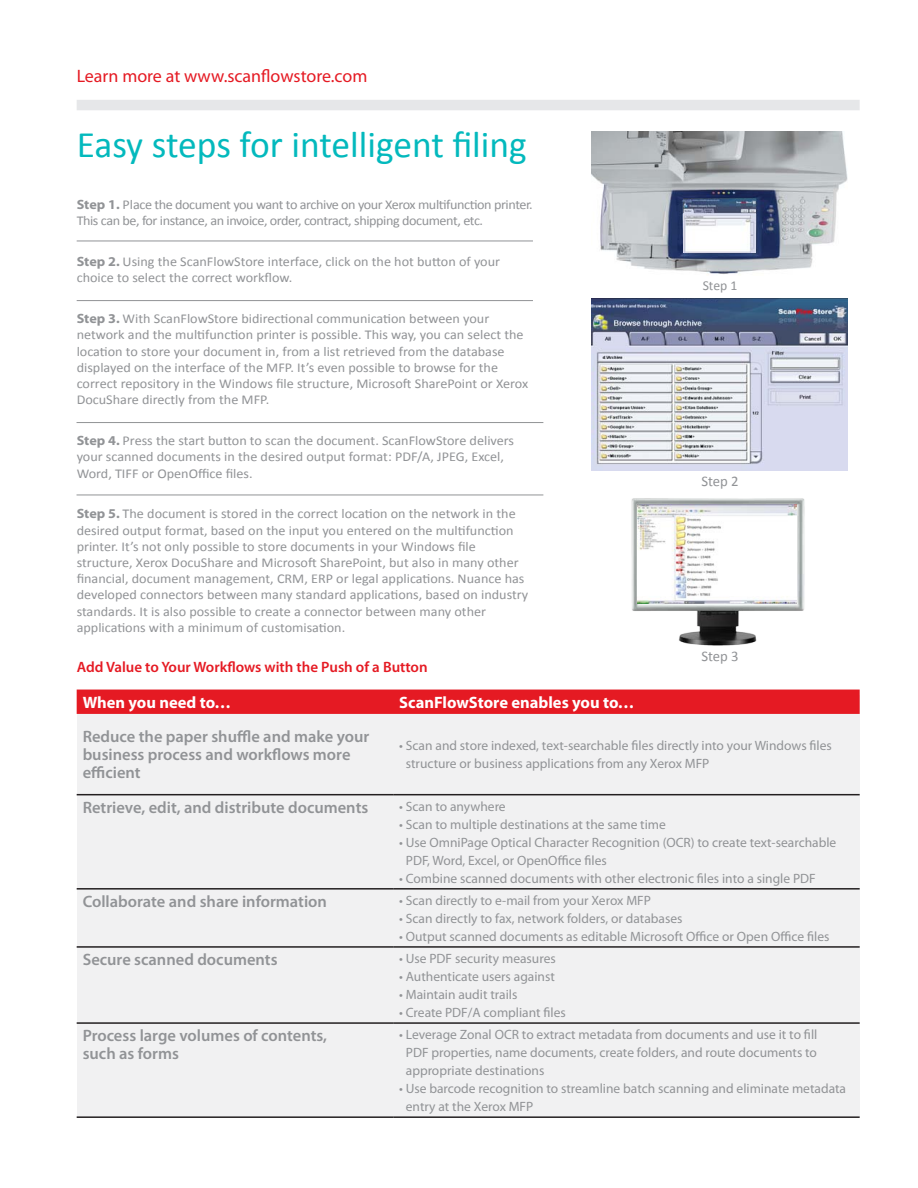
<style>
.page{position:relative;width:918px;height:1188px;background:#fff}
.page>*{position:absolute;margin:0;border:0;box-sizing:border-box;transform-origin:0 0}
.t1{font:37.5px "Calibri";color:#03b9bd}
.t2{font:18px "Myriad Pro";color:#e51a23}
.t3{font:600 16.5px/18px "Myriad Pro";color:#919396}
.t4{font:700 16.5px "Myriad Pro";color:#fff}
.t5{font:600 15px "Myriad Pro";color:#e51a23}
.t6{font:14.7px "Calibri";color:#919396}
.t7{font:13.65px "Calibri";color:#919396}
.t8{font:13.5px/16.2px "Calibri";color:#919396;scale:1.05 1}
.t9{font:13.5px/18px "Myriad Pro";color:#919396}
.t10{font:13.5px/16.2px "Calibri";letter-spacing:-.03em;color:#919396;scale:1.05 1}
.s1{font-family:"Myriad Pro";font-weight:700}
</style>
<div class="page">
<div style="left:77px;top:696px;width:783px;height:421px;background:#f1f1f2"></div>
<div style="left:77px;top:100px;width:783px;height:10px;background:#e6e7e9"></div>
<div style="left:77px;top:690px;width:783px;height:24px;background:#e51a23"></div>
<hr style="left:77px;top:794px;width:316px;height:1px;background:#231f20">
<hr style="left:393px;top:794px;width:467px;height:1px;background:#231f20">
<hr style="left:77px;top:888px;width:316px;height:2px;background:#231f20">
<hr style="left:393px;top:888px;width:467px;height:2px;background:#231f20">
<hr style="left:77px;top:946px;width:316px;height:2px;background:#231f20">
<hr style="left:393px;top:946px;width:467px;height:2px;background:#231f20">
<hr style="left:77px;top:1022px;width:316px;height:2px;background:#231f20">
<hr style="left:393px;top:1022px;width:467px;height:2px;background:#231f20">
<hr style="left:77px;top:1116px;width:316px;height:2px;background:#231f20">
<hr style="left:393px;top:1116px;width:467px;height:2px;background:#231f20">
<hr style="left:77px;top:495px;width:466px;height:1px;background:#919396">
<hr style="left:77px;top:422px;width:466px;height:1px;background:#919396">
<hr style="left:77px;top:300px;width:456px;height:1px;background:#919396">
<hr style="left:77px;top:241px;width:456px;height:1px;background:#919396">
<img style="left:592px;top:131px;width:255px;height:143px">
<img style="left:592px;top:298px;width:255px;height:173px">
<img style="left:631px;top:498px;width:174px;height:148px">
<img style="left:683px;top:198px;width:73px;height:54px">
<img style="left:638px;top:504px;width:159px;height:100px">
<p class="t2" style="left:77px;top:65px;width:292px">Learn more at www.scanflowstore.com</p>
<p class="t1" style="left:77px;top:121px;width:452px">Easy steps for intelligent filing</p>
<p class="t10" style="left:77px;top:196px;width:436px"><span class="s1">Step 1.</span> Place the document you want to archive on your Xerox multifunction printer.<br>This can be, for instance, an invoice, order, contract, shipping document, etc.</p>
<p class="t8" style="left:77px;top:253px;width:405px"><span class="s1">Step 2.</span> Using the ScanFlowStore interface, click on the hot button of your choice to select the correct workflow.</p>
<p class="t8" style="left:77px;top:310px;width:432px"><span class="s1">Step 3.</span> With ScanFlowStore bidirectional communication between your network and the multifunction printer is possible. This way, you can select the location to store your document in, from a list retrieved from the database displayed on the interface of the MFP. It’s even possible to browse for the correct repository in the Windows file structure, Microsoft SharePoint or Xerox DocuShare directly from the MFP.</p>
<p class="t8" style="left:77px;top:432px;width:418px"><span class="s1">Step 4.</span> Press the start button to scan the document. ScanFlowStore delivers your scanned documents in the desired output format: PDF/A, JPEG, Excel,<br>Word, TIFF or OpenOffice files.</p>
<p class="t8" style="left:77px;top:505px;width:432px"><span class="s1">Step 5.</span> The document is stored in the correct location on the network in the desired output format, based on the input you entered on the multifunction printer. It’s not only possible to store documents in your Windows file structure, Xerox DocuShare and Microsoft SharePoint, but also in many other financial, document management, CRM, ERP or legal applications. Nuance has developed connectors between many standard applications, based on industry standards. It is also possible to create a connector between many other applications with a minimum of customisation.</p>
<p class="t5" style="left:77px;top:658px;width:353px">Add Value to Your Workflows with the Push of a Button</p>
<p class="t7" style="left:703px;top:277px;width:36px">Step 1</p>
<p class="t6" style="left:701px;top:472px;width:39px">Step 2</p>
<p class="t6" style="left:701px;top:647px;width:39px">Step 3</p>
<p class="t4" style="left:83px;top:692px;width:150px">When you need to…</p>
<p class="t4" style="left:399px;top:692px;width:237px">ScanFlowStore enables you to…</p>
<p class="t3" style="left:83px;top:728px;width:288px">Reduce the paper shuffle and make your business process and workflows more efficient</p>
<p class="t9" style="left:406px;top:737px;width:428px;text-indent:-7px">• Scan and store indexed, text-searchable files directly into your Windows files structure or business applications from any Xerox MFP</p>
<p class="t3" style="left:83px;top:798px;width:287px">Retrieve, edit, and distribute documents</p>
<p class="t9" style="left:399px;top:797px;width:108px">• Scan to anywhere</p>
<p class="t9" style="left:399px;top:815px;width:268px">• Scan to multiple destinations at the same time</p>
<p class="t9" style="left:406px;top:833px;width:432px;text-indent:-7px">• Use OmniPage Optical Character Recognition (OCR) to create text-searchable<br>PDF, Word, Excel, or OpenOffice files</p>
<p class="t9" style="left:399px;top:869px;width:418px">• Combine scanned documents with other electronic files into a single PDF</p>
<p class="t3" style="left:83px;top:892px;width:246px">Collaborate and share information</p>
<p class="t9" style="left:399px;top:891px;width:253px">• Scan directly to e-mail from your Xerox MFP</p>
<p class="t9" style="left:399px;top:909px;width:285px">• Scan directly to fax, network folders, or databases</p>
<p class="t9" style="left:399px;top:927px;width:432px">• Output scanned documents as editable Microsoft Office or Open Office files</p>
<p class="t3" style="left:83px;top:950px;width:196px">Secure scanned documents</p>
<p class="t9" style="left:399px;top:949px;width:158px">• Use PDF security measures</p>
<p class="t9" style="left:399px;top:967px;width:157px">• Authenticate users against</p>
<p class="t9" style="left:399px;top:985px;width:120px">• Maintain audit trails</p>
<p class="t9" style="left:399px;top:1003px;width:168px">• Create PDF/A compliant files</p>
<p class="t3" style="left:83px;top:1026px;width:246px">Process large volumes of contents, such as forms</p>
<p class="t9" style="left:406px;top:1025px;width:413px;text-align:justify;text-indent:-7px">• Leverage Zonal OCR to extract metadata from documents and use it to fill PDF properties, name documents, create folders, and route documents to appropriate destinations</p>
<p class="t9" style="left:406px;top:1079px;width:442px;text-indent:-7px">• Use barcode recognition to streamline batch scanning and eliminate metadata entry at the Xerox MFP</p>
</div>
